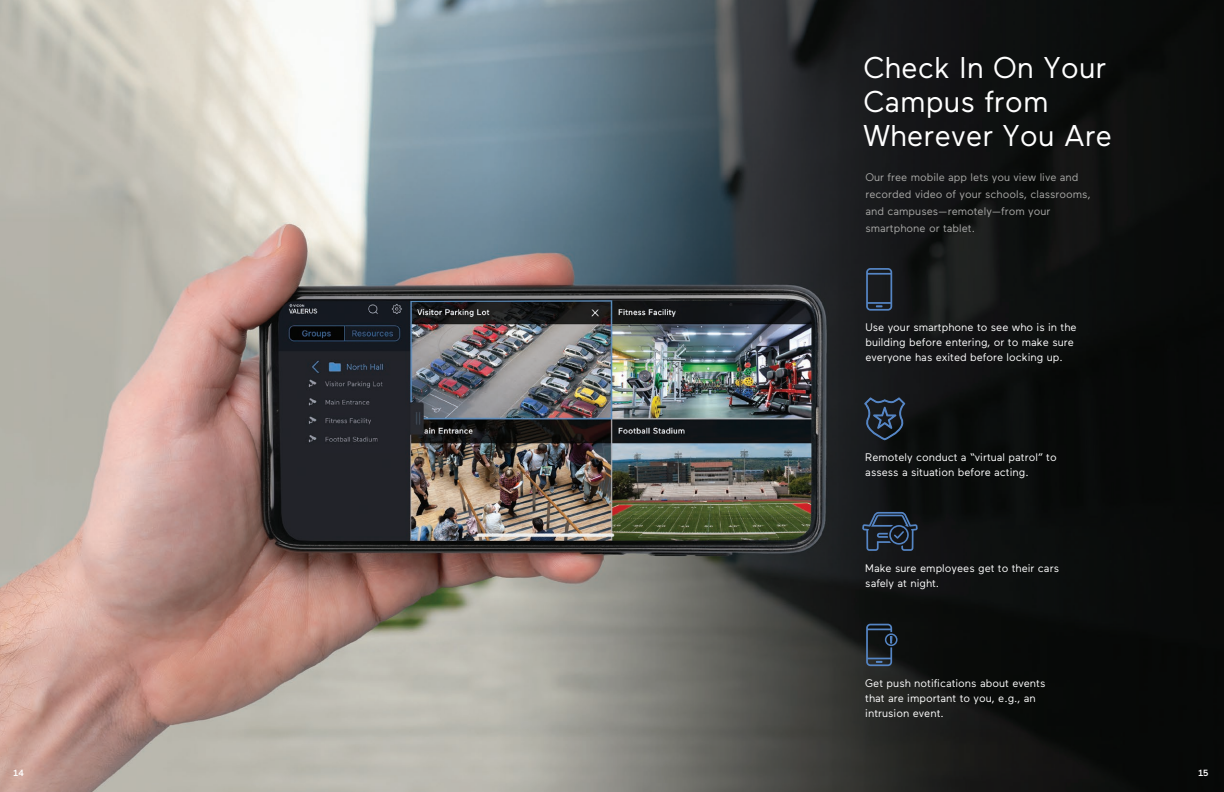
<style>
.page{position:relative;width:1224px;height:792px;background:#fff}
.page>*{position:absolute;margin:0;border:0;box-sizing:border-box;transform-origin:0 0}
.t1{font:30px/34px "Maax";color:#fff}
.t2{font:11px/15px "Maax";color:#fff}
.t3{font:11px/17px "Maax";color:#a8a8a6}
.t4{font:500 9px "Maax";color:#fff}
</style>
<div class="page">
<img style="left:0;top:0;width:1224px;height:792px">
<svg style="left:866px;top:268px;width:26px;height:43px"></svg>
<div style="left:885px;top:633px;width:13px;height:13px;border:2px solid #5585c4;border-radius:50%"></div>
<svg style="left:866px;top:624px;width:26px;height:42px"></svg>
<svg style="left:864px;top:398px;width:41px;height:42px;background:#243141"></svg>
<svg style="left:862px;top:512px;width:56px;height:39px;background:#243142"></svg>
<p class="t1" style="left:864px;top:49px;width:250px">Check In On Your<br>Campus from<br>Wherever You Are</p>
<p class="t3" style="left:865px;top:168px;width:227px">Our free mobile app lets you view live and recorded video of your schools, classrooms, and campuses—remotely—from your smartphone or tablet.</p>
<p class="t2" style="left:865px;top:320px;width:213px">Use your smartphone to see who is in the building before entering, or to make sure everyone has exited before locking up.</p>
<p class="t2" style="left:865px;top:449px;width:193px">Remotely conduct a “virtual patrol” to assess a situation before acting.</p>
<p class="t2" style="left:865px;top:560px;width:195px">Make sure employees get to their cars safely at night.</p>
<p class="t2" style="left:865px;top:675px;width:182px">Get push notifications about events that are important to you, e.g., an intrusion event.</p>
<p class="t4" style="left:14px;top:767px;width:12px">14</p>
<p class="t4" style="left:1198px;top:767px;width:12px">15</p>
</div>
